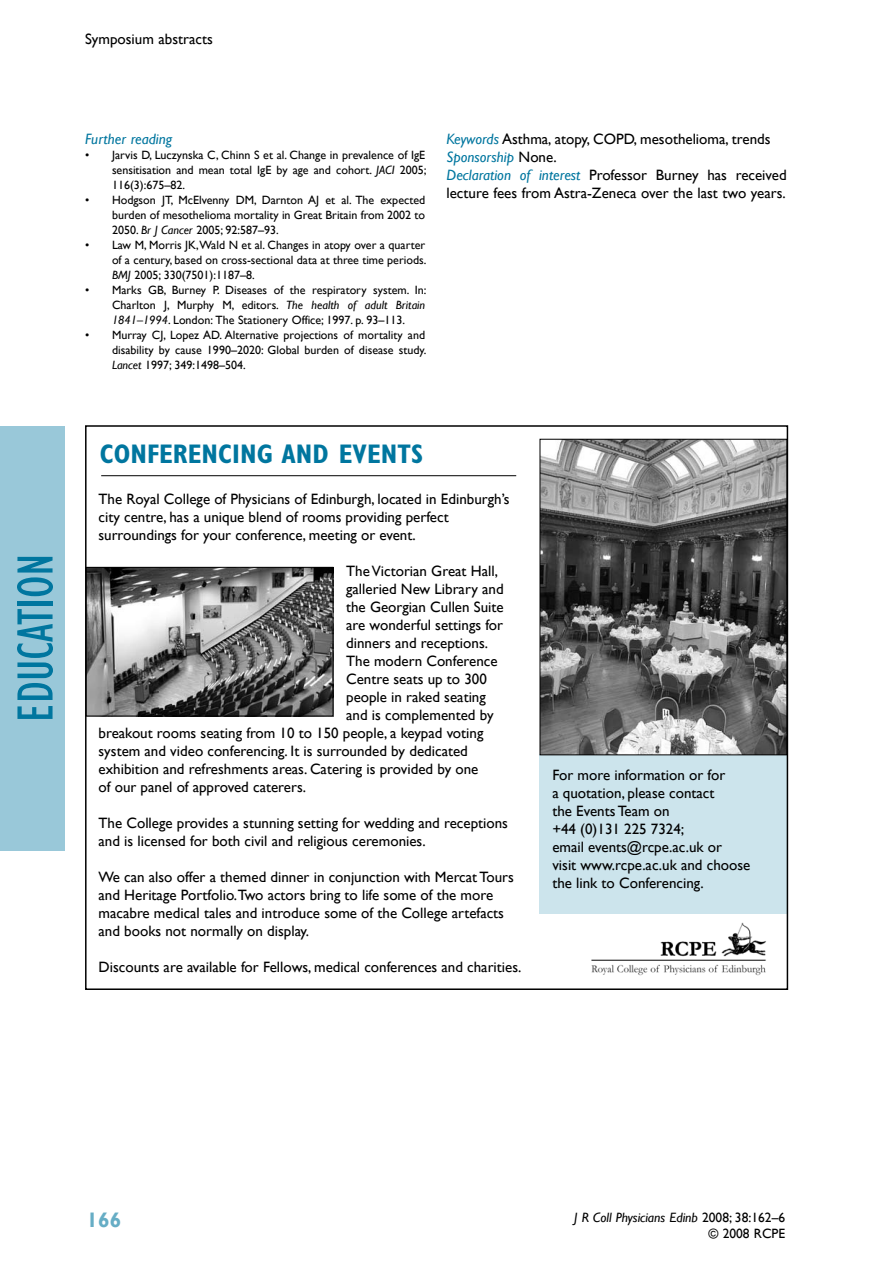
<style>
.page{position:relative;width:893px;height:1263px;background:#fff}
.page>*{position:absolute;margin:0;border:0;box-sizing:border-box;transform-origin:0 0}
.t1{font:condensed 52.5px "Gill Sans";color:#00769f}
.t2{font:700 condensed 27px "Gill Sans";color:#00769f}
.t3{font:700 21px "Gill Sans";color:#66adc5}
.t4{font:15px/18px "Gill Sans";color:#000}
.t5{font:italic 15px "Gill Sans";color:#00769f}
.t6{font:13.5px/15.9px "Gill Sans";color:#000;text-align:right}
.t7{font:12px/15px "Gill Sans";color:#000;text-align:justify}
.s1{font-style:italic}
.s2{font-style:italic;color:#00769f}
</style>
<div class="page">
<div style="left:0;top:426px;width:64px;height:424px;background:#99c8d9"></div>
<img style="left:591px;top:922px;width:175px;height:54px">
<hr style="left:101px;top:475px;width:415px;height:1px;background:#000">
<img style="left:88px;top:569px;width:243px;height:145px">
<div style="left:86px;top:567px;width:247px;height:149px;border:1px solid #000"></div>
<div style="left:540px;top:755px;width:248px;height:159px;background:#cce4ec"></div>
<img style="left:542px;top:441px;width:243px;height:312px">
<div style="left:540px;top:439px;width:247px;height:316px;border:1px solid #000"></div>
<p class="t4" style="left:85px;top:31px;width:129px">Symposium abstracts</p>
<h1 class="t1" style="left:4px;top:722px;width:170px;rotate:-90deg">education</h1>
<p class="t5" style="left:85px;top:130px;width:89px">Further reading</p>
<p class="t7" style="left:112px;top:148px;width:316px;text-indent:-27px">• Jarvis D, Luczynska C, Chinn S et al. Change in prevalence of IgE sensitisation and mean total IgE by age and cohort. <span class="s1">JACI</span> 2005; 116(3):675–82.</p>
<p class="t7" style="left:112px;top:193px;width:315px;text-indent:-27px">• Hodgson JT, McElvenny DM, Darnton AJ et al. The expected burden of mesothelioma mortality in Great Britain from 2002 to 2050. <span class="s1">Br J Cancer</span> 2005; 92:587–93.</p>
<p class="t7" style="left:112px;top:238px;width:316px;text-indent:-27px">• Law M, Morris JK, Wald N et al. Changes in atopy over a quarter of a century, based on cross-sectional data at three time periods.<br><span class="s1">BMJ</span> 2005; 330(7501):1187–8.</p>
<p class="t7" style="left:112px;top:283px;width:316px;text-indent:-27px">• Marks GB, Burney P. Diseases of the respiratory system. In:<br>Charlton J, Murphy M, editors. <span class="s1">The health of adult Britain 1841–1994</span>. London: The Stationery Office; 1997. p. 93–113.</p>
<p class="t7" style="left:112px;top:328px;width:316px;text-indent:-27px">• Murray CJ, Lopez AD. Alternative projections of mortality and disability by cause 1990–2020: Global burden of disease study.<br><span class="s1">Lancet</span> 1997; 349:1498–504.</p>
<p class="t4" style="left:446px;top:130px;width:342px"><span class="s2">Keywords</span> Asthma, atopy, COPD, mesothelioma, trends <span class="s2">Sponsorship</span> None.<br><span class="s2">Declaration of interest</span> Professor Burney has received lecture fees from Astra-Zeneca over the last two years.</p>
<h2 class="t2" style="left:100px;top:437px;width:325px">CONFERENCING AND EVENTS</h2>
<p class="t4" style="left:99px;top:490px;width:412px">The Royal College of Physicians of Edinburgh, located in Edinburgh’s city centre, has a unique blend of rooms providing perfect surroundings for your conference, meeting or event.</p>
<p class="t4" style="left:346px;top:562px;width:153px">The Victorian Great Hall,</p>
<p class="t4" style="left:346px;top:580px;width:159px">galleried New Library and</p>
<p class="t4" style="left:346px;top:598px;width:159px">the Georgian Cullen Suite</p>
<p class="t4" style="left:346px;top:616px;width:159px">are wonderful settings for</p>
<p class="t4" style="left:346px;top:634px;width:143px">dinners and receptions.</p>
<p class="t4" style="left:346px;top:652px;width:153px">The modern Conference</p>
<p class="t4" style="left:346px;top:670px;width:142px">Centre seats up to 300</p>
<p class="t4" style="left:346px;top:688px;width:141px">people in raked seating</p>
<p class="t4" style="left:346px;top:706px;width:149px">and is complemented by</p>
<p class="t4" style="left:99px;top:724px;width:386px">breakout rooms seating from 10 to 150 people, a keypad voting</p>
<p class="t4" style="left:99px;top:742px;width:371px">system and video conferencing. It is surrounded by dedicated</p>
<p class="t4" style="left:99px;top:760px;width:381px">exhibition and refreshments areas. Catering is provided by one</p>
<p class="t4" style="left:99px;top:778px;width:209px">of our panel of approved caterers.</p>
<p class="t4" style="left:99px;top:814px;width:411px">The College provides a stunning setting for wedding and receptions and is licensed for both civil and religious ceremonies.</p>
<p class="t4" style="left:99px;top:868px;width:417px">We can also offer a themed dinner in conjunction with Mercat Tours and Heritage Portfolio.Two actors bring to life some of the more macabre medical tales and introduce some of the College artefacts and books not normally on display.</p>
<p class="t4" style="left:99px;top:958px;width:424px">Discounts are available for Fellows, medical conferences and charities.</p>
<p class="t4" style="left:552px;top:766px;width:199px">For more information or for<br>a quotation, please contact<br>the Events Team on<br>+44 (0)131 225 7324;<br>email events@rcpe.ac.uk or<br>visit www.rcpe.ac.uk and choose the link to Conferencing.</p>
<h3 class="t3" style="left:87px;top:1207px;width:36px">166</h3>
<p class="t6" style="left:574px;top:1210px;width:212px"><span class="s1">J R Coll Physicians Edinb</span> 2008; 38:162–6 © 2008 RCPE</p>
</div>
